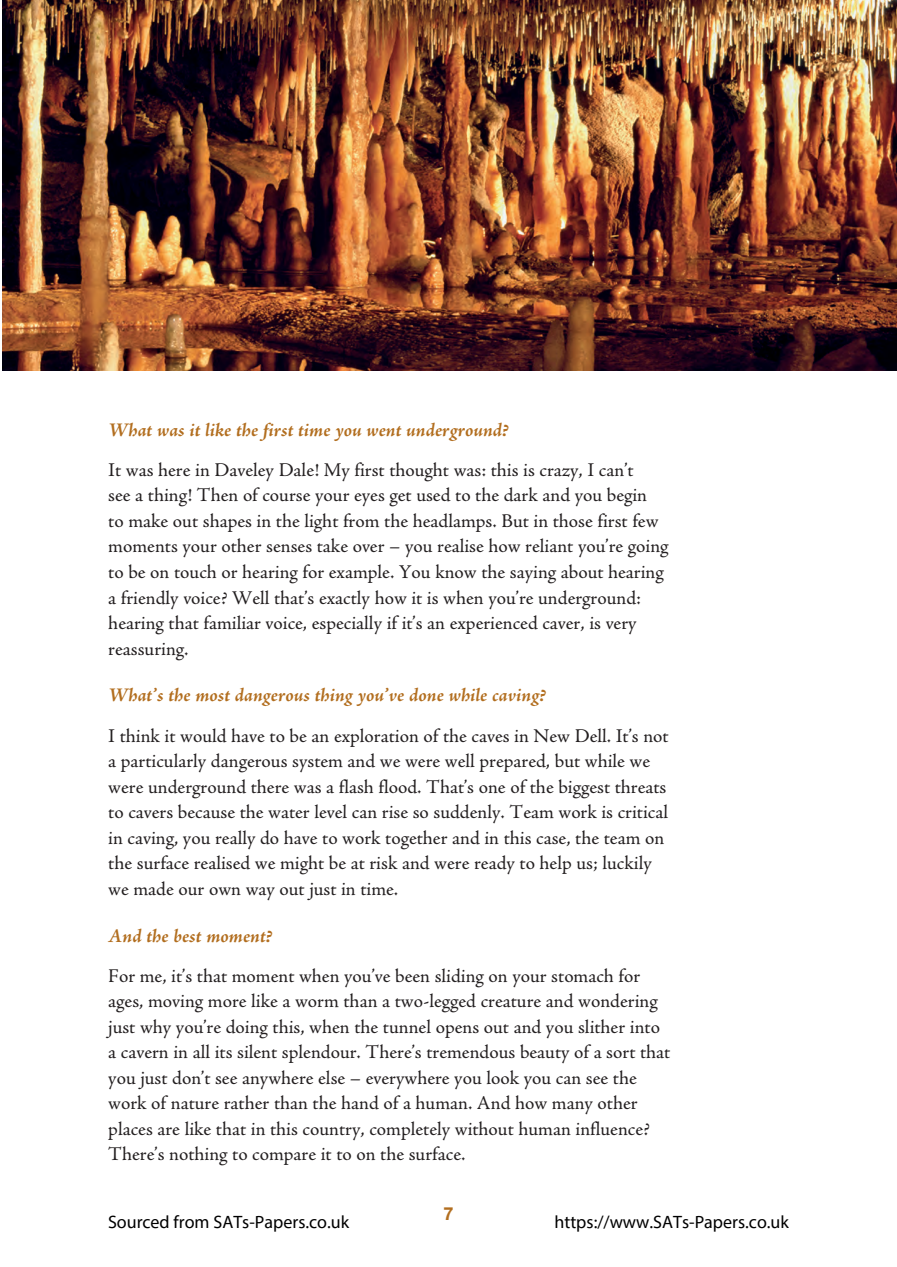
<style>
.page{position:relative;width:897px;height:1267px;background:#fff}
.page>*{position:absolute;margin:0;border:0;box-sizing:border-box;transform-origin:0 0}
.t1{font:19.5px/25.5px "Adobe Jenson Pro";color:#231f20}
.t2{font:italic 700 19.5px "Adobe Jenson Pro";color:#b26e1f}
.t3{font:18px "Myriad Pro";color:#000}
.t4{font:700 18px "Helvetica Neue";color:#b26e1f}
</style>
<div class="page">
<img style="left:3px;top:0;width:894px;height:371px">
<p class="t2" style="left:108px;top:422px;width:402px">What was it like the first time you went underground?</p>
<p class="t1" style="left:108px;top:459px;width:562px">It was here in Daveley Dale! My first thought was: this is crazy, I can’t<br>see a thing! Then of course your eyes get used to the dark and you begin<br>to make out shapes in the light from the headlamps. But in those first few moments your other senses take over – you realise how reliant you’re going to be on touch or hearing for example. You know the saying about hearing a friendly voice? Well that’s exactly how it is when you’re underground: hearing that familiar voice, especially if it’s an experienced caver, is very reassuring.</p>
<p class="t2" style="left:108px;top:688px;width:439px">What’s the most dangerous thing you’ve done while caving?</p>
<p class="t1" style="left:108px;top:725px;width:562px">I think it would have to be an exploration of the caves in New Dell. It’s not a particularly dangerous system and we were well prepared, but while we were underground there was a flash flood. That’s one of the biggest threats to cavers because the water level can rise so suddenly. Team work is critical in caving, you really do have to work together and in this case, the team on the surface realised we might be at risk and were ready to help us; luckily we made our own way out just in time.</p>
<p class="t2" style="left:108px;top:928px;width:166px">And the best moment?</p>
<p class="t1" style="left:108px;top:965px;width:564px">For me, it’s that moment when you’ve been sliding on your stomach for ages, moving more like a worm than a two-legged creature and wondering just why you’re doing this, when the tunnel opens out and you slither into a cavern in all its silent splendour. There’s tremendous beauty of a sort that you just don’t see anywhere else – everywhere you look you can see the work of nature rather than the hand of a human. And how many other places are like that in this country, completely without human influence?<br>There’s nothing to compare it to on the surface.</p>
<p class="t4" style="left:443px;top:1207px;width:12px">7</p>
<p class="t3" style="left:108px;top:1211px;width:243px">Sourced from SATs-Papers.co.uk</p>
<p class="t3" style="left:554px;top:1211px;width:236px">https://www.SATs-Papers.co.uk</p>
</div>
